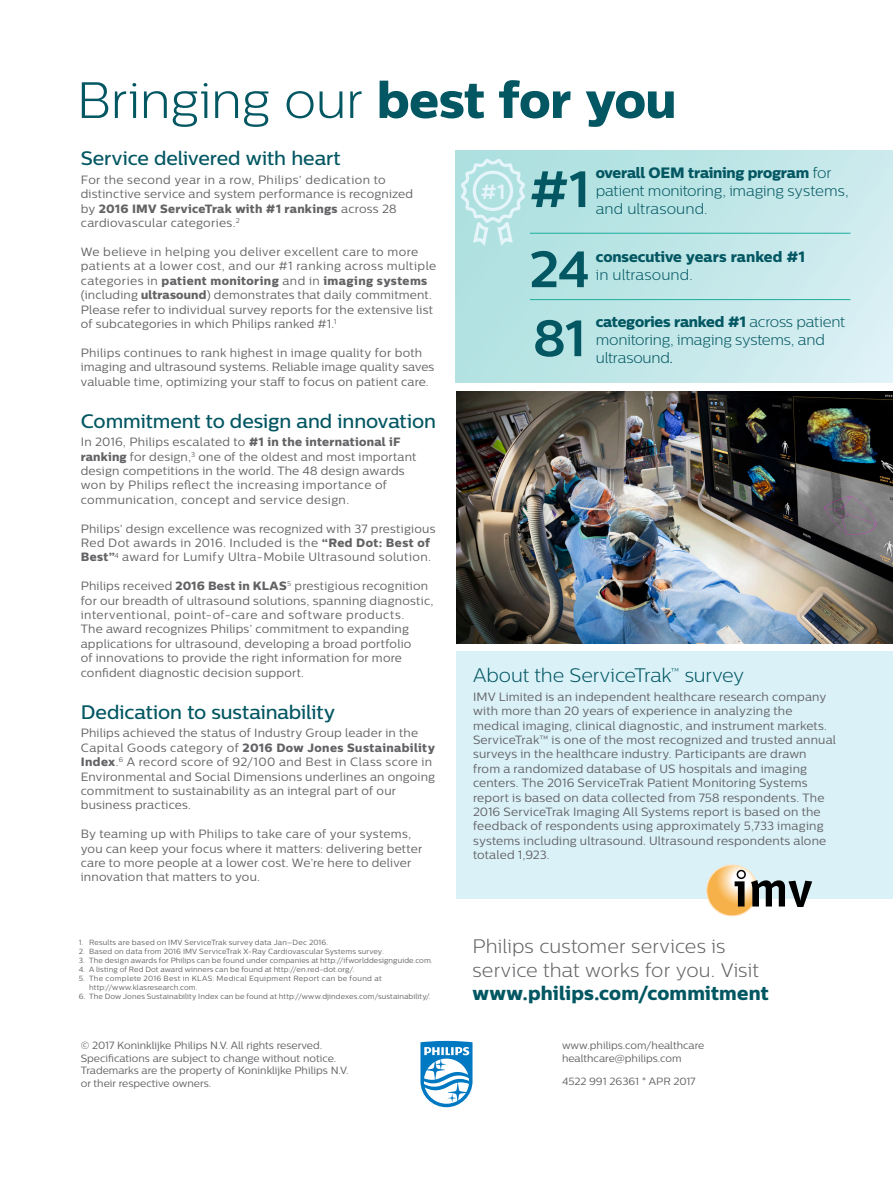
<style>
.page{position:relative;width:893px;height:1188px;background:#fff}
.page>*{position:absolute;margin:0;border:0;box-sizing:border-box;transform-origin:0 0}
._05_Main_Heading_XSm{font:300 51px "Centrale Sans";letter-spacing:-.015em;color:#035762}
._07_Factoid{font:700 51px "Centrale Sans";color:#035762}
._07_Factoid-2{font:700 20.7px "Centrale Sans";color:#e6f5fa}
._02_Body_Heading_Lar{font:500 19.5px "Centrale Sans";letter-spacing:-.005em;color:#035762}
._03_Introduction{font:300 19.5px/23.4px "Centrale Sans";letter-spacing:.005em;color:#636366}
._02_Body_Heading_Lar-2{font:300 19.5px "Centrale Sans";letter-spacing:-.005em;color:#035762}
._07_Factoid-3{font:300 15px/18px "Centrale Sans";letter-spacing:-.015em;color:#035762}
._07_Factoid-4{font:15px/18px "Centrale Sans X Bold";letter-spacing:-.005em;color:#035762}
._01_Body_Copy{font:12px/14.4px "Centrale Sans";letter-spacing:.015em;color:#636366}
._99_Footer_Copy{font:10.5px/12.6px "Centrale Sans";color:#636366}
._01_Body_Copy-2{font:7.5px "Centrale Sans";letter-spacing:.015em;color:#636366}
._01_Body_Copy-3{font:7.5px/9px "Centrale Sans";letter-spacing:.04em;color:#636366}
.s1{font-family:"Centrale Sans X Bold";font-weight:400}
.s2{font-family:"Centrale Sans X Bold"}
.s3{font-family:"Centrale Sans";font-weight:300}
.s4{font-weight:400}
.s5{font-family:"Centrale Sans X Bold";font-weight:400;color:#035762}
</style>
<div class="page">
<div style="left:455px;top:151px;width:438px;height:232px;background:linear-gradient(to right,#ade0df,#d4edf1)"></div>
<svg style="left:420px;top:1041px;width:52px;height:66px"></svg>
<img style="left:456px;top:391px;width:437px;height:252px">
<div style="left:456px;top:651px;width:437px;height:248px;background:#daf1f8"></div>
<svg style="left:706px;top:865px;width:106px;height:51px"></svg>
<hr style="left:530px;top:233px;width:320px;height:1px;background:#1cad9c">
<hr style="left:530px;top:299px;width:320px;height:1px;background:#1cad9c">
<svg style="left:460px;top:159px;width:65px;height:87px;background:#bce5e6"></svg>
<p class="_05_Main_Heading_XSm" style="left:77px;top:71px;width:601px">Bringing our <span class="s1">best for you</span></p>
<p class="_02_Body_Heading_Lar" style="left:81px;top:147px;width:261px">Service delivered with heart</p>
<p class="_01_Body_Copy" style="left:81px;top:172px;width:334px">For the second year in a row, Philips’ dedication to distinctive service and system performance is recognized by <span class="s2">2016 IMV ServiceTrak with #1 rankings</span> across 28 cardiovascular categories.<sup>2</sup></p>
<p class="_01_Body_Copy" style="left:81px;top:244px;width:357px">We believe in helping you deliver excellent care to more patients at a lower cost, and our #1 ranking across multiple categories in <span class="s2">patient monitoring</span> and in <span class="s2">imaging systems </span>(including <span class="s2">ultrasound</span>) demonstrates that daily commitment.<br>Please refer to individual survey reports for the extensive list of subcategories in which Philips ranked #1.<sup>1</sup></p>
<p class="_01_Body_Copy" style="left:81px;top:345px;width:355px">Philips continues to rank highest in image quality for both imaging and ultrasound systems. Reliable image quality saves valuable time, optimizing your staff to focus on patient care.</p>
<p class="_02_Body_Heading_Lar" style="left:81px;top:409px;width:357px">Commitment to design and innovation</p>
<p class="_01_Body_Copy" style="left:81px;top:435px;width:337px">In 2016, Philips escalated to <span class="s2">#1 in the international iF ranking</span> for design,<sup>3</sup> one of the oldest and most important design competitions in the world. The 48 design awards won by Philips reflect the increasing importance of communication, concept and service design.</p>
<p class="_01_Body_Copy" style="left:81px;top:521px;width:356px">Philips’ design excellence was recognized with 37 prestigious<br>Red Dot awards in 2016. Included is the <span class="s2">“Red Dot: Best of<br>Best”</span><sup>4</sup> award for Lumify Ultra-Mobile Ultrasound solution.</p>
<p class="_01_Body_Copy" style="left:81px;top:579px;width:354px">Philips received <span class="s2">2016 Best in KLAS</span><sup>5</sup> prestigious recognition for our breadth of ultrasound solutions, spanning diagnostic, interventional, point-of-care and software products.<br>The award recognizes Philips’ commitment to expanding applications for ultrasound, developing a broad portfolio<br>of innovations to provide the right information for more confident diagnostic decision support.</p>
<p class="_02_Body_Heading_Lar" style="left:81px;top:700px;width:256px">Dedication to sustainability</p>
<p class="_01_Body_Copy" style="left:81px;top:726px;width:356px">Philips achieved the status of Industry Group leader in the Capital Goods category of <span class="s2">2016 Dow Jones Sustainability Index</span>.<sup>6</sup> A record score of 92/100 and Best in Class score in Environmental and Social Dimensions underlines an ongoing commitment to sustainability as an integral part of our business practices.</p>
<p class="_01_Body_Copy" style="left:81px;top:827px;width:343px">By teaming up with Philips to take care of your systems, you can keep your focus where it matters: delivering better care to more people at a lower cost. We’re here to deliver innovation that matters to you.</p>
<p class="_07_Factoid-3" style="left:596px;top:164px;width:254px"><span class="s1">overall OEM training program</span> for patient monitoring, imaging systems, and ultrasound.</p>
<p class="_07_Factoid-4" style="left:596px;top:247px;width:211px">consecutive years ranked #1 <span class="s3">in ultrasound.</span></p>
<p class="_07_Factoid-3" style="left:596px;top:313px;width:251px"><span class="s1">categories ranked #1</span> across patient monitoring, imaging systems, and ultrasound<span class="s4">.</span></p>
<p class="_07_Factoid" style="left:529px;top:158px;width:62px">#1</p>
<p class="_07_Factoid-2" style="left:481px;top:179px;width:26px">#1</p>
<p class="_07_Factoid" style="left:529px;top:238px;width:62px">24</p>
<p class="_07_Factoid" style="left:533px;top:307px;width:54px">81</p>
<p class="_02_Body_Heading_Lar-2" style="left:473px;top:664px;width:273px">About the ServiceTrak<sup>™</sup> survey</p>
<p class="_01_Body_Copy" style="left:473px;top:689px;width:365px">IMV Limited is an independent healthcare research company with more than 20 years of experience in analyzing the medical imaging, clinical diagnostic, and instrument markets.<br>ServiceTrak™ is one of the most recognized and trusted annual surveys in the healthcare industry. Participants are drawn from a randomized database of US hospitals and imaging centers. The 2016 ServiceTrak Patient Monitoring Systems report is based on data collected from 758 respondents. The 2016 ServiceTrak Imaging All Systems report is based on the feedback of respondents using approximately 5,733 imaging systems including ultrasound. Ultrasound respondents alone totaled 1,923.</p>
<p class="_01_Body_Copy-2" style="left:79px;top:938px;width:251px">1. Results are based on IMV ServiceTrak survey data Jan–Dec 2016.</p>
<p class="_01_Body_Copy-2" style="left:79px;top:947px;width:307px">2. Based on data from 2016 IMV ServiceTrak X-Ray Cardiovascular Systems survey.</p>
<p class="_01_Body_Copy-2" style="left:79px;top:956px;width:356px">3. The design awards for Philips can be found under companies at http://ifworlddesignguide.com.</p>
<p class="_01_Body_Copy-2" style="left:79px;top:965px;width:277px">4. A listing of Red Dot award winners can be found at http://en.red-dot.org/.</p>
<p class="_01_Body_Copy-3" style="left:89px;top:974px;width:294px;text-indent:-10px">5. The complete 2016 Best in KLAS: Medical Equipment Report can be found at http://www.klasresearch.com.</p>
<p class="_01_Body_Copy-2" style="left:79px;top:992px;width:354px">6. The Dow Jones Sustainability Index can be found at http://www.djindexes.com/sustainability/.</p>
<p class="_99_Footer_Copy" style="left:81px;top:1039px;width:269px">© 2017 Koninklijke Philips N.V. All rights reserved.<br>Specifications are subject to change without notice.<br>Trademarks are the property of Koninklijke Philips N.V. or their respective owners.</p>
<p class="_03_Introduction" style="left:472px;top:935px;width:298px">Philips customer services is service that works for you. Visit <span class="s5">www.philips.com/commitment</span></p>
<p class="_99_Footer_Copy" style="left:562px;top:1039px;width:144px">www.philips.com/healthcare healthcare@philips.com</p>
<p class="_99_Footer_Copy" style="left:562px;top:1074px;width:135px">4522 991 26361 * APR 2017</p>
</div>
